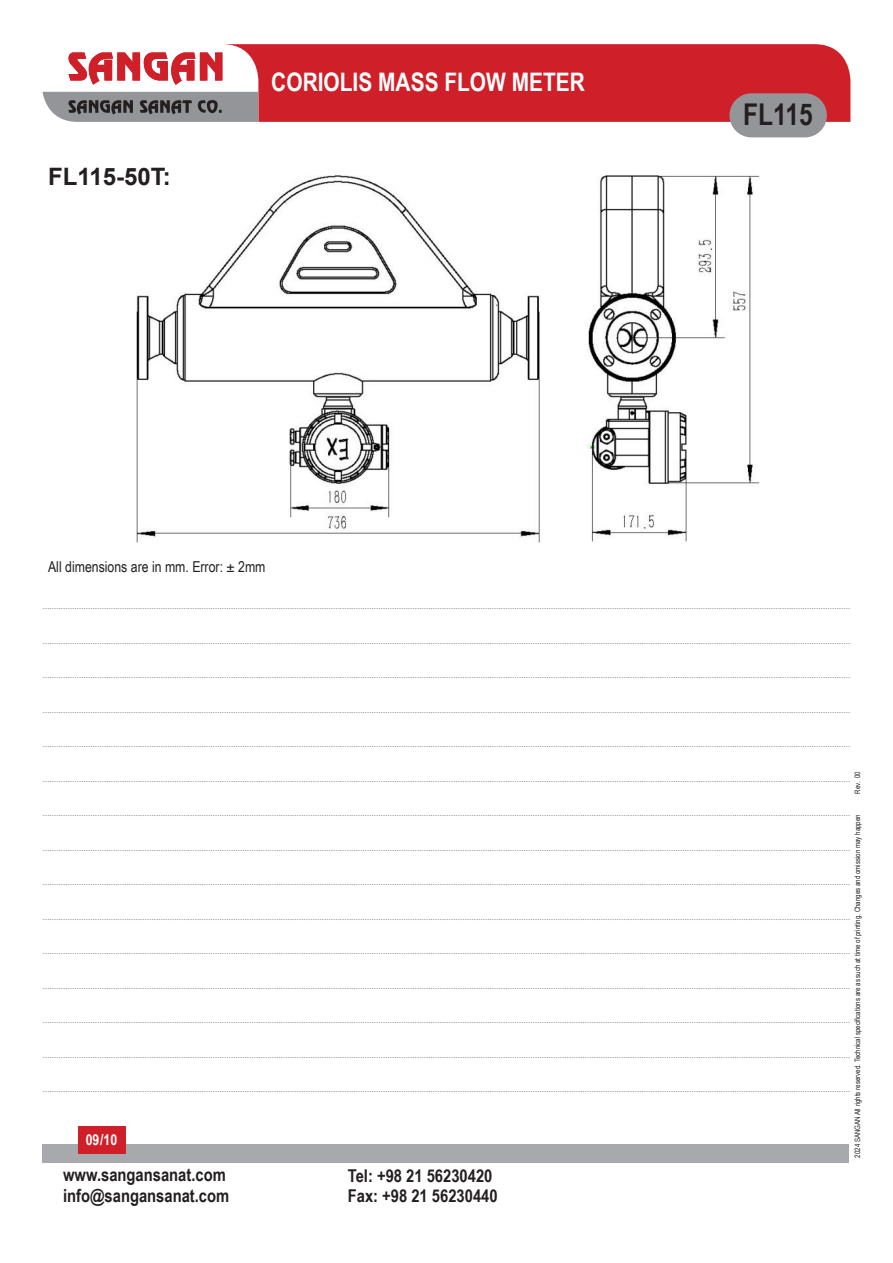
<style>
.page{position:relative;width:893px;height:1263px;background:#fff}
.page>*{position:absolute;margin:0;border:0;box-sizing:border-box;transform-origin:0 0}
.t1{font:700 30px "Arial Narrow";color:#231f20}
.t2{font:700 25.5px "Arial Narrow";color:#fff}
.t3{font:700 24px "Arial";color:#231f20}
.t4{font:700 18px/21px "Arial Narrow";color:#231f20}
.t5{font:700 17.7px/19.5px "Arial Narrow";color:#231f20}
.t6{font:15px "Arial Narrow";color:#231f20}
.t7{font:700 15px "Arial Narrow";color:#fff}
.t8{font:13.5px "Adobe Arabic";color:#939598}
.t9{font:7.5px "Arial Narrow";color:#231f20}
</style>
<div class="page">
<div style="left:222px;top:44px;width:628px;height:78px;background:#cf2029"></div>
<svg style="left:68px;top:52px;width:154px;height:33px"></svg>
<div style="left:729px;top:93px;width:98px;height:44px;background:#939598;border-radius:22px"></div>
<div style="left:43px;top:1144px;width:806px;height:18px;background:#a8a9ad"></div>
<svg style="left:43px;top:92px;width:215px;height:30px"></svg>
<div style="left:78px;top:1127px;width:48px;height:27px;background:#cf2029"></div>
<img style="left:136px;top:175px;width:624px;height:368px">
<p class="t3" style="left:48px;top:160px;width:124px">FL115-50T:</p>
<h2 class="t2" style="left:271px;top:63px;width:315px">CORIOLIS MASS FLOW METER</h2>
<h1 class="t1" style="left:743px;top:92px;width:71px">FL115</h1>
<p class="t6" style="left:48px;top:556px;width:219px">All dimensions are in mm. Error: ± 2mm</p>
<p class="t8" style="left:43px;top:597px;width:809px">....................................................................................................................................................................................................................................................................................................................................................................</p>
<p class="t8" style="left:43px;top:631px;width:809px">....................................................................................................................................................................................................................................................................................................................................................................</p>
<p class="t8" style="left:43px;top:666px;width:809px">....................................................................................................................................................................................................................................................................................................................................................................</p>
<p class="t8" style="left:43px;top:700px;width:809px">....................................................................................................................................................................................................................................................................................................................................................................</p>
<p class="t8" style="left:43px;top:735px;width:809px">....................................................................................................................................................................................................................................................................................................................................................................</p>
<p class="t8" style="left:43px;top:769px;width:809px">....................................................................................................................................................................................................................................................................................................................................................................</p>
<p class="t8" style="left:43px;top:804px;width:809px">....................................................................................................................................................................................................................................................................................................................................................................</p>
<p class="t8" style="left:43px;top:838px;width:809px">....................................................................................................................................................................................................................................................................................................................................................................</p>
<p class="t8" style="left:43px;top:873px;width:809px">....................................................................................................................................................................................................................................................................................................................................................................</p>
<p class="t8" style="left:43px;top:907px;width:809px">....................................................................................................................................................................................................................................................................................................................................................................</p>
<p class="t8" style="left:43px;top:942px;width:809px">....................................................................................................................................................................................................................................................................................................................................................................</p>
<p class="t8" style="left:43px;top:976px;width:809px">....................................................................................................................................................................................................................................................................................................................................................................</p>
<p class="t8" style="left:43px;top:1011px;width:809px">....................................................................................................................................................................................................................................................................................................................................................................</p>
<p class="t8" style="left:43px;top:1045px;width:809px">....................................................................................................................................................................................................................................................................................................................................................................</p>
<p class="t8" style="left:43px;top:1080px;width:809px">....................................................................................................................................................................................................................................................................................................................................................................</p>
<p class="t9" style="left:852px;top:794px;width:24px;rotate:-90deg">Rev. 00</p>
<p class="t9" style="left:852px;top:1158px;width:345px;rotate:-90deg">2024 SANGAN All rights reserved. Technical specifications are as such at time of printing. Changes and omission may happen</p>
<p class="t7" style="left:86px;top:1128px;width:33px">09/10</p>
<h3 class="t4" style="left:63px;top:1163px;width:168px">www.sangansanat.com info@sangansanat.com</h3>
<h3 class="t5" style="left:348px;top:1165px;width:151px">Tel: +98 21 56230420<br>Fax: +98 21 56230440</h3>
</div>
